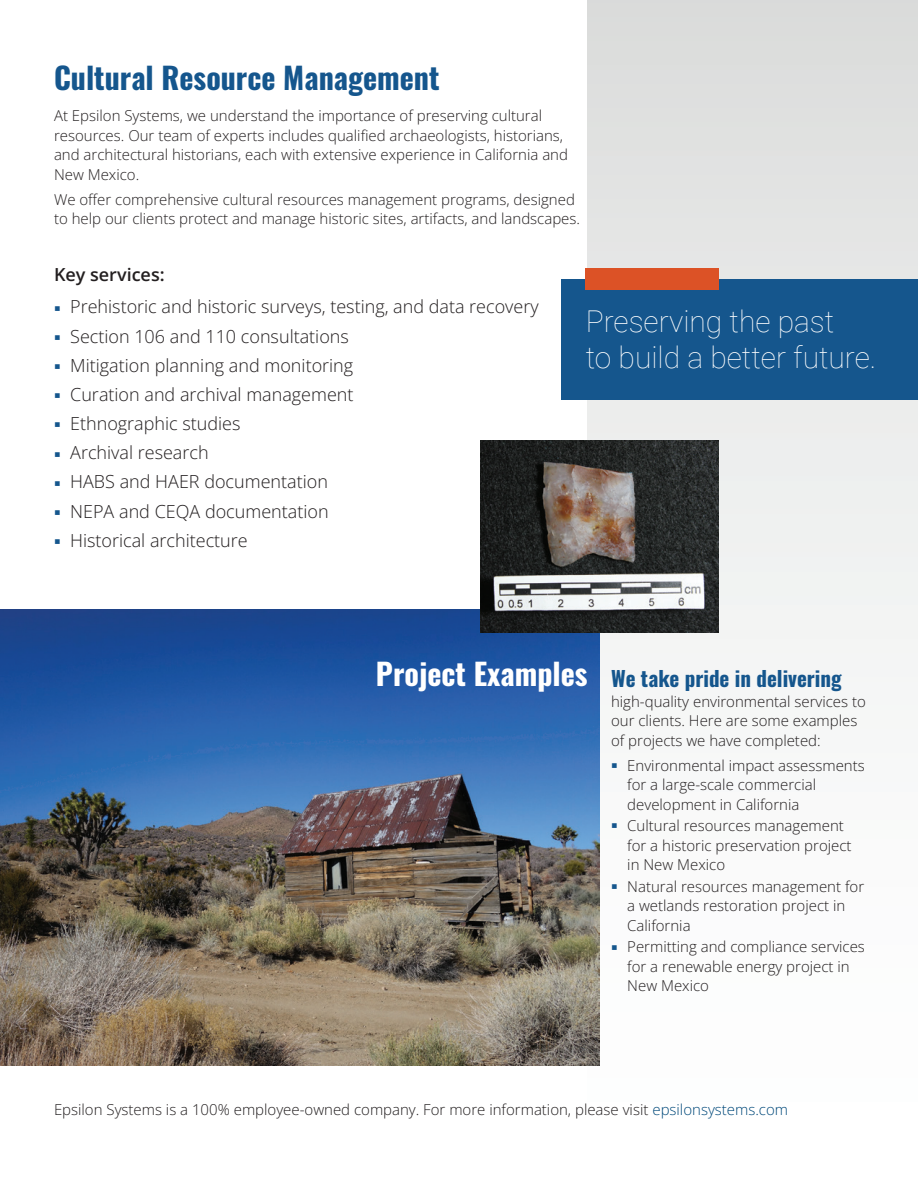
<style>
.page{position:relative;width:918px;height:1188px;background:#fff}
.page>*{position:absolute;margin:0;border:0;box-sizing:border-box;transform-origin:0 0}
.t1{font:100 30px/36px "Roboto";color:#fff}
.t2{font:700 30px "Oswald";color:#15568d}
.t3{font:700 30px "Oswald";color:#fff}
.t4{font:700 21px "Oswald";color:#15568d}
.t5{font:300 18px/29.1px "Open Sans";color:#231f20}
.t6{font:600 18px "Open Sans";color:#231f20}
.t7{font:300 15px/19.5px "Open Sans";color:#231f20}
.s1{color:#00497a}
</style>
<div class="page">
<svg style="left:588px;top:0;width:330px;height:1066px"></svg>
<img style="left:0;top:609px;width:599px;height:456px">
<img style="left:481px;top:440px;width:237px;height:192px">
<div style="left:561px;top:279px;width:357px;height:121px;background:#15568d"></div>
<div style="left:586px;top:268px;width:133px;height:21px;background:#dc5226"></div>
<svg style="left:612px;top:763px;width:5px;height:5px"></svg>
<svg style="left:612px;top:824px;width:5px;height:4px"></svg>
<svg style="left:612px;top:884px;width:5px;height:5px"></svg>
<svg style="left:612px;top:945px;width:5px;height:5px"></svg>
<h1 class="t2" style="left:54px;top:51px;width:387px">Cultural Resource Management</h1>
<p class="t7" style="left:54px;top:106px;width:516px">At Epsilon Systems, we understand the importance of preserving cultural resources. Our team of experts includes qualified archaeologists, historians, and architectural historians, each with extensive experience in California and New Mexico.</p>
<p class="t7" style="left:54px;top:189px;width:528px">We offer comprehensive cultural resources management programs, designed to help our clients protect and manage historic sites, artifacts, and landscapes.</p>
<p class="t6" style="left:54px;top:262px;width:112px">Key services:</p>
<p class="t5" style="left:70px;top:292px;width:470px">Prehistoric and historic surveys, testing, and data recovery<br>Section 106 and 110 consultations<br>Mitigation planning and monitoring<br>Curation and archival management<br>Ethnographic studies<br>Archival research<br>HABS and HAER documentation<br>NEPA and CEQA documentation<br>Historical architecture</p>
<h1 class="t1" style="left:586px;top:302px;width:292px">Preserving the past<br>to build a better future.</h1>
<h1 class="t3" style="left:376px;top:647px;width:213px">Project Examples</h1>
<h2 class="t4" style="left:611px;top:660px;width:232px">We take pride in delivering</h2>
<p class="t7" style="left:611px;top:691px;width:256px">high-quality environmental services to our clients. Here are some examples of projects we have completed:</p>
<p class="t7" style="left:627px;top:755px;width:239px">Environmental impact assessments for a large-scale commercial development in California</p>
<p class="t7" style="left:627px;top:816px;width:226px">Cultural resources management for a historic preservation project in New Mexico</p>
<p class="t7" style="left:627px;top:876px;width:238px">Natural resources management for a wetlands restoration project in<br>California</p>
<p class="t7" style="left:627px;top:937px;width:239px">Permitting and compliance services for a renewable energy project in<br>New Mexico</p>
<p class="t7" style="left:54px;top:1100px;width:736px">Epsilon Systems is a 100% employee-owned company. For more information, please visit <span class="s1">epsilonsystems.com</span></p>
</div>
